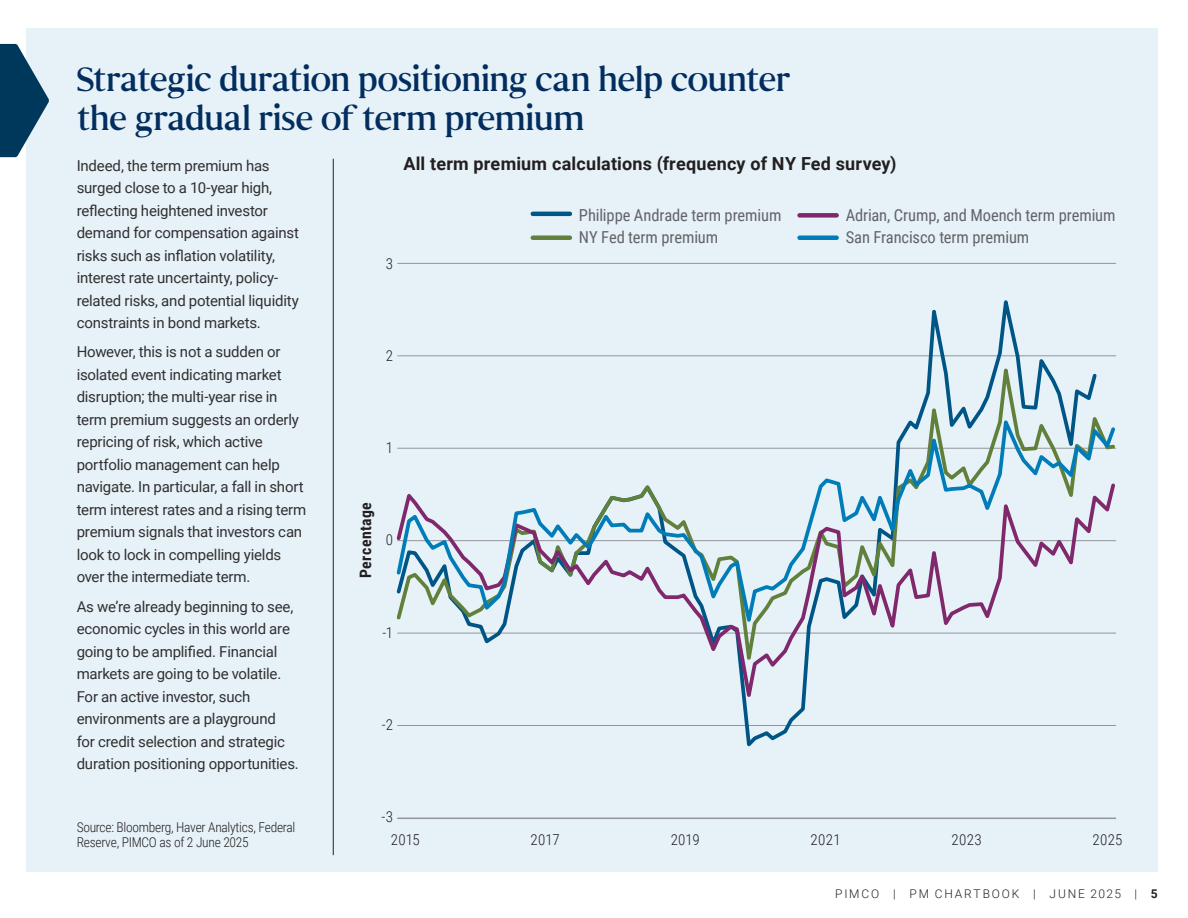
<style>
.page{position:relative;width:1188px;height:918px;background:#fff}
.page>*{position:absolute;margin:0;border:0;box-sizing:border-box;transform-origin:0 0}
.t1{font:33.75px/39.8px "Senhan";letter-spacing:-.02em;color:#022d5e}
.t2{font:700 18px "Roboto";letter-spacing:.01em;color:#231f20}
.t3{font:16.5px "Roboto Condensed";letter-spacing:-.005em;color:#636366}
.t4{font:700 15.75px "Roboto Condensed";letter-spacing:.03em;color:#231f20}
.t5{font:15px/22.5px "Roboto";letter-spacing:-.015em;color:#312f30}
.t6{font:300 15px "Roboto Condensed";letter-spacing:.02em;color:#231f20}
.t7{font:300 13.5px/15.8px "Roboto Condensed";letter-spacing:-.02em;color:#231f20}
.t8{font:300 12px "Roboto";letter-spacing:.155em;color:#231f20}
.s1{font-weight:700}
</style>
<div class="page">
<div style="left:26px;top:28px;width:1132px;height:844px;background:#e6f2f8"></div>
<hr style="left:333px;top:159px;width:1px;height:696px;background:#231f20">
<svg style="left:0;top:44px;width:49px;height:113px"></svg>
<hr style="left:397px;top:263px;width:719px;height:1px;background:#939598">
<hr style="left:397px;top:725px;width:719px;height:1px;background:#939598">
<hr style="left:397px;top:818px;width:719px;height:1px;background:#939598">
<svg style="left:397px;top:345px;width:719px;height:63px"></svg>
<svg style="left:483px;top:638px;width:327px;height:78px"></svg>
<svg style="left:396px;top:408px;width:720px;height:230px"></svg>
<div style="left:800px;top:213px;width:37px;height:5px;background:#80286c"></div>
<div style="left:533px;top:235px;width:37px;height:5px;background:#61803c"></div>
<div style="left:800px;top:235px;width:37px;height:5px;background:#007db9"></div>
<hr style="left:533px;top:212px;width:37px;height:4px;background:#005587">
<h1 class="t1" style="left:77px;top:60px;width:715px">Strategic duration positioning can help counter the gradual rise of term premium</h1>
<p class="t5" style="left:77px;top:154px;width:224px">Indeed, the term premium has surged close to a 10-year high, reflecting heightened investor demand for compensation against risks such as inflation volatility, interest rate uncertainty, policy&shy;related risks, and potential liquidity constraints in bond markets.</p>
<p class="t5" style="left:77px;top:340px;width:231px">However, this is not a sudden or isolated event indicating market disruption; the multi-year rise in term premium suggests an orderly repricing of risk, which active portfolio management can help navigate. In particular, a fall in short term interest rates and a rising term premium signals that investors can look to lock in compelling yields over the intermediate term.</p>
<p class="t5" style="left:77px;top:595px;width:224px">As we’re already beginning to see, economic cycles in this world are going to be amplified. Financial markets are going to be volatile.<br>For an active investor, such environments are a playground<br>for credit selection and strategic duration positioning opportunities.</p>
<p class="t7" style="left:77px;top:819px;width:220px">Source: Bloomberg, Haver Analytics, Federal<br>Reserve, PIMCO as of 2 June 2025</p>
<p class="t2" style="left:403px;top:151px;width:495px">All term premium calculations (frequency of NY Fed survey)</p>
<p class="t3" style="left:579px;top:204px;width:204px">Philippe Andrade term premium</p>
<p class="t3" style="left:846px;top:204px;width:271px">Adrian, Crump, and Moench term premium</p>
<p class="t6" style="left:386px;top:253px;width:9px">3</p>
<p class="t6" style="left:386px;top:345px;width:9px">2</p>
<p class="t6" style="left:386px;top:437px;width:9px">1</p>
<p class="t4" style="left:354px;top:578px;width:77px;rotate:-90deg">Percentage</p>
<p class="t6" style="left:386px;top:530px;width:9px">0</p>
<p class="t6" style="left:382px;top:622px;width:12px">-1</p>
<p class="t6" style="left:382px;top:714px;width:13px">-2</p>
<p class="t6" style="left:382px;top:806px;width:13px">-3</p>
<p class="t3" style="left:579px;top:226px;width:141px">NY Fed term premium</p>
<p class="t3" style="left:846px;top:226px;width:185px">San Francisco term premium</p>
<p class="t6" style="left:391px;top:830px;width:30px">2015</p>
<p class="t6" style="left:531px;top:830px;width:31px">2017</p>
<p class="t6" style="left:671px;top:830px;width:31px">2019</p>
<p class="t6" style="left:811px;top:830px;width:31px">2021</p>
<p class="t6" style="left:952px;top:830px;width:32px">2023</p>
<p class="t6" style="left:1093px;top:830px;width:31px">2025</p>
<p class="t8" style="left:835px;top:885px;width:324px">PIMCO | PM CHARTBOOK | JUNE 2025 | <span class="s1">5</span></p>
</div>
